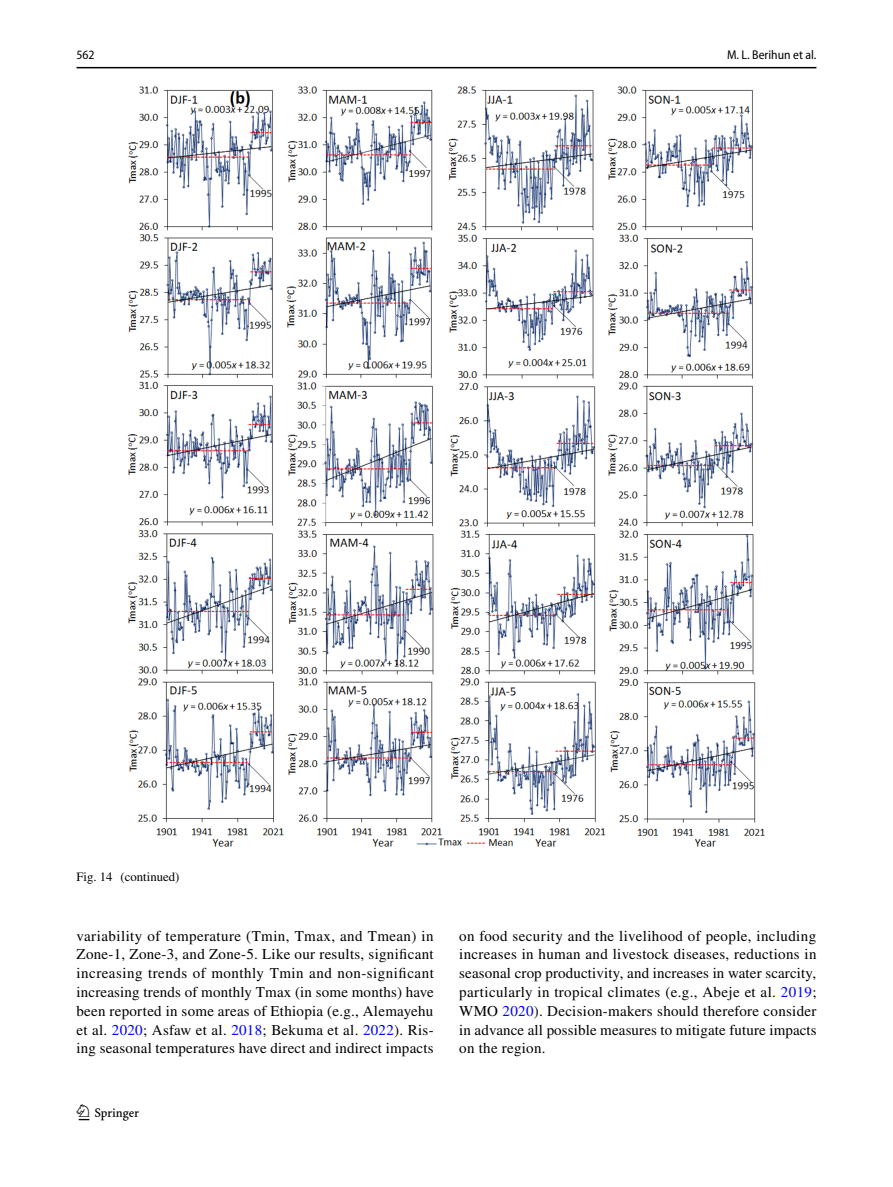
<style>
.page{position:relative;width:893px;height:1187px;background:#fff}
.page>*{position:absolute;margin:0;border:0;box-sizing:border-box;transform-origin:0 0}
.t1{font:22.5px "Springnew Regular 2";color:#000}
.t2{font:15px/18.8px "STIX";letter-spacing:.01em;color:#000;text-align:justify}
.t3{font:semi-condensed 12.75px "Myriad Pro";color:#000}
.t4{font:12.75px "STIX";color:#000}
.s1{color:#00f}
</style>
<div class="page">
<hr style="left:77px;top:67px;width:739px;height:1px;background:#000">
<img style="left:128px;top:87px;width:637px;height:759px">
<p class="t3" style="left:77px;top:48px;width:20px">562</p>
<p class="t3" style="left:727px;top:48px;width:91px">M. L. Berihun et al.</p>
<p class="t4" style="left:77px;top:868px;width:104px">Fig. 14 (continued)</p>
<p class="t2" style="left:77px;top:927px;width:359px">variability of temperature (Tmin, Tmax, and Tmean) in Zone-1, Zone-3, and Zone-5. Like our results, significant increasing trends of monthly Tmin and non-significant increasing trends of monthly Tmax (in some months) have been reported in some areas of Ethiopia (e.g., Alemayehu et al. <span class="s1">2020</span>; Asfaw et al. <span class="s1">2018</span>; Bekuma et al. <span class="s1">2022</span>). Ris&shy;ing seasonal temperatures have direct and indirect impacts</p>
<p class="t2" style="left:459px;top:927px;width:359px">on food security and the livelihood of people, including increases in human and livestock diseases, reductions in seasonal crop productivity, and increases in water scarcity, particularly in tropical climates (e.g., Abeje et al. <span class="s1">2019</span>; WMO <span class="s1">2020</span>). Decision-makers should therefore consider in advance all possible measures to mitigate future impacts on the region.</p>
<h1 class="t1" style="left:79px;top:1104px;width:62px">1 3</h1>
</div>
